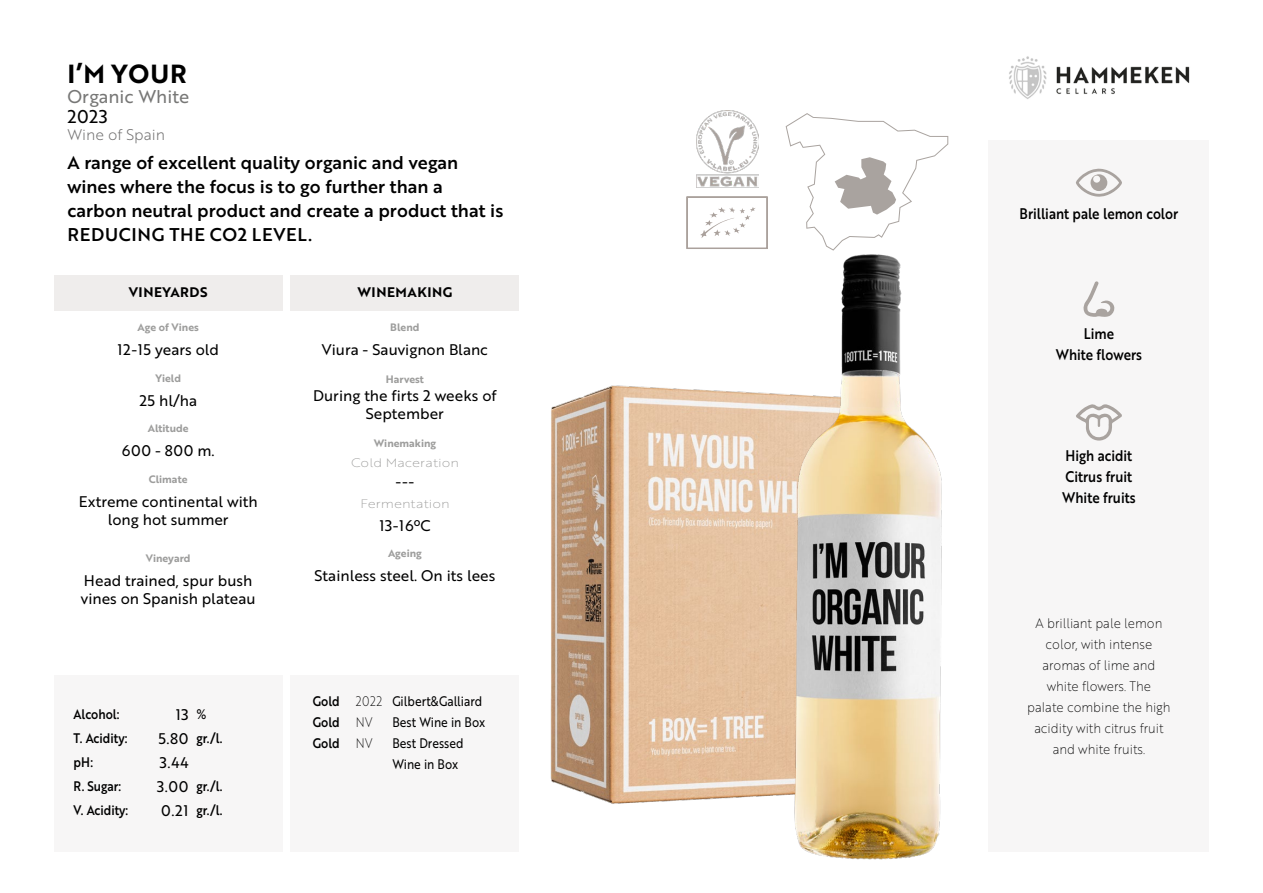
<style>
.page{position:relative;width:1263px;height:893px;background:#fff}
.page>*{position:absolute;margin:0;border:0;box-sizing:border-box;transform-origin:0 0}
.t1{font:25.5px "Brother 1816 Bold";color:#000}
.t2{font:18px/24px "Brother 1816 Medium";color:#000}
.t3{font:18px "Brother 1816 Regular";color:#777776}
.t4{font:18px "Brother 1816 Regular";color:#000}
.t5{font:15px/18px "Brother 1816 Regular";color:#000;text-align:center}
.t6{font:15px/21px "Brother 1816 Medium";color:#000;text-align:center;scale:.88 1}
.t7{font:15px "Brother 1816 Light";color:#706f6f}
.t8{font:13.5px/21px "Brother 1816 Thin";color:#000;text-align:center;scale:.92 1}
.t9{font:13.5px/21px "Brother 1816 Medium";color:#000;scale:.88 1}
.t10{font:13.5px/21px "Brother 1816 Regular";color:#000;scale:.87 1}
.t11{font:13.5px "Brother 1816 Bold";letter-spacing:.04em;color:#000}
.t12{font:13.5px/21px "Brother 1816 Thin";color:#000;scale:.87 1}
.t13{font:12px "Brother 1816 Thin";color:#9d9d9c;scale:1.15 1}
.t14{font:10.5px "Brother 1816 Bold";color:#9d9d9c}
</style>
<div class="page">
<div style="left:989px;top:140px;width:220px;height:711px;background:#f7f6f6"></div>
<div style="left:291px;top:675px;width:228px;height:176px;background:#f7f6f6"></div>
<div style="left:54px;top:675px;width:228px;height:176px;background:#f7f6f6"></div>
<div style="left:291px;top:276px;width:228px;height:35px;background:#efedec"></div>
<div style="left:54px;top:276px;width:228px;height:35px;background:#efedec"></div>
<svg style="left:1076px;top:404px;width:46px;height:37px"></svg>
<svg style="left:1083px;top:281px;width:32px;height:36px"></svg>
<svg style="left:1076px;top:169px;width:46px;height:28px"></svg>
<img style="left:1009px;top:56px;width:181px;height:43px">
<img style="left:696px;top:111px;width:62px;height:77px">
<svg style="left:686px;top:196px;width:82px;height:53px"></svg>
<img style="left:550px;top:385px;width:178px;height:419px">
<img style="left:728px;top:234px;width:214px;height:626px">
<svg style="left:786px;top:113px;width:162px;height:138px"></svg>
<h1 class="t1" style="left:67px;top:54px;width:121px">I’M YOUR</h1>
<p class="t3" style="left:67px;top:83px;width:123px">Organic White</p>
<p class="t4" style="left:67px;top:103px;width:42px">2023</p>
<p class="t7" style="left:67px;top:123px;width:99px">Wine of Spain</p>
<p class="t2" style="left:67px;top:150px;width:437px">A range of excellent quality organic and vegan wines where the focus is to go further than a carbon neutral product and create a product that is REDUCING THE CO2 LEVEL.</p>
<p class="t11" style="left:129px;top:282px;width:80px">VINEYARDS</p>
<p class="t11" style="left:357px;top:282px;width:97px">WINEMAKING</p>
<p class="t14" style="left:138px;top:320px;width:63px">Age of Vines</p>
<p class="t14" style="left:390px;top:320px;width:31px">Blend</p>
<p class="t5" style="left:117px;top:340px;width:103px">12-15 years old</p>
<p class="t5" style="left:322px;top:340px;width:167px">Viura - Sauvignon Blanc</p>
<p class="t5" style="left:139px;top:391px;width:59px">25 hl/ha</p>
<p class="t5" style="left:313px;top:386px;width:185px">During the firts 2 weeks of<br>September</p>
<p class="t5" style="left:122px;top:441px;width:94px">600 - 800 m.</p>
<p class="t5" style="left:396px;top:472px;width:20px">---</p>
<p class="t5" style="left:79px;top:492px;width:180px">Extreme continental with long hot summer</p>
<p class="t14" style="left:155px;top:370px;width:27px">Yield</p>
<p class="t14" style="left:386px;top:371px;width:40px">Harvest</p>
<p class="t14" style="left:148px;top:421px;width:42px">Altitude</p>
<p class="t14" style="left:374px;top:435px;width:64px">Winemaking</p>
<p class="t13" style="left:351px;top:454px;width:95px">Cold Maceration</p>
<p class="t13" style="left:360px;top:495px;width:79px">Fermentation</p>
<p class="t14" style="left:149px;top:471px;width:40px">Climate</p>
<p class="t5" style="left:379px;top:516px;width:53px">13-16ºC</p>
<p class="t14" style="left:146px;top:550px;width:46px">Vineyard</p>
<p class="t14" style="left:388px;top:545px;width:35px">Ageing</p>
<p class="t5" style="left:81px;top:571px;width:176px;text-align:left">Head trained, spur bush vines on Spanish plateau</p>
<p class="t5" style="left:314px;top:566px;width:182px">Stainless steel. On its lees</p>
<p class="t5" style="left:158px;top:702px;width:32px;line-height:23.9px;text-align:right">13<br>5.80</p>
<p class="t9" style="left:74px;top:704px;width:53px">Alcohol:</p>
<p class="t9" style="left:197px;top:704px;width:13px">%</p>
<p class="t9" style="left:74px;top:727px;width:63px">T. Acidity:</p>
<p class="t9" style="left:197px;top:727px;width:31px">gr./l.</p>
<p class="t9" style="left:74px;top:750px;width:56px;line-height:23.9px">pH:<br>R. Sugar:</p>
<p class="t5" style="left:157px;top:750px;width:33px;line-height:23.9px;text-align:left">3.44<br>3.00</p>
<p class="t9" style="left:197px;top:775px;width:31px">gr./l.</p>
<p class="t9" style="left:74px;top:799px;width:64px">V. Acidity:</p>
<p class="t9" style="left:197px;top:799px;width:31px">gr./l.</p>
<p class="t5" style="left:161px;top:801px;width:29px">0.21</p>
<p class="t9" style="left:313px;top:690px;width:32px;text-align:justify">Gold Gold Gold</p>
<p class="t10" style="left:392px;top:690px;width:108px">Gilbert&amp;Galliard<br>Best Wine in Box<br>Best Dressed<br>Wine in Box</p>
<p class="t12" style="left:356px;top:690px;width:32px">2022<br>NV<br>NV</p>
<p class="t6" style="left:1019px;top:203px;width:182px">Brilliant pale lemon color</p>
<p class="t6" style="left:1056px;top:322px;width:100px">Lime<br>White flowers</p>
<p class="t6" style="left:1062px;top:445px;width:85px;text-align:left">High acidit<br>Citrus fruit<br>White fruits</p>
<p class="t8" style="left:1027px;top:612px;width:157px">A brilliant pale lemon color, with intense aromas of lime and white flowers. The palate combine the high acidity with citrus fruit and white fruits.</p>
</div>
